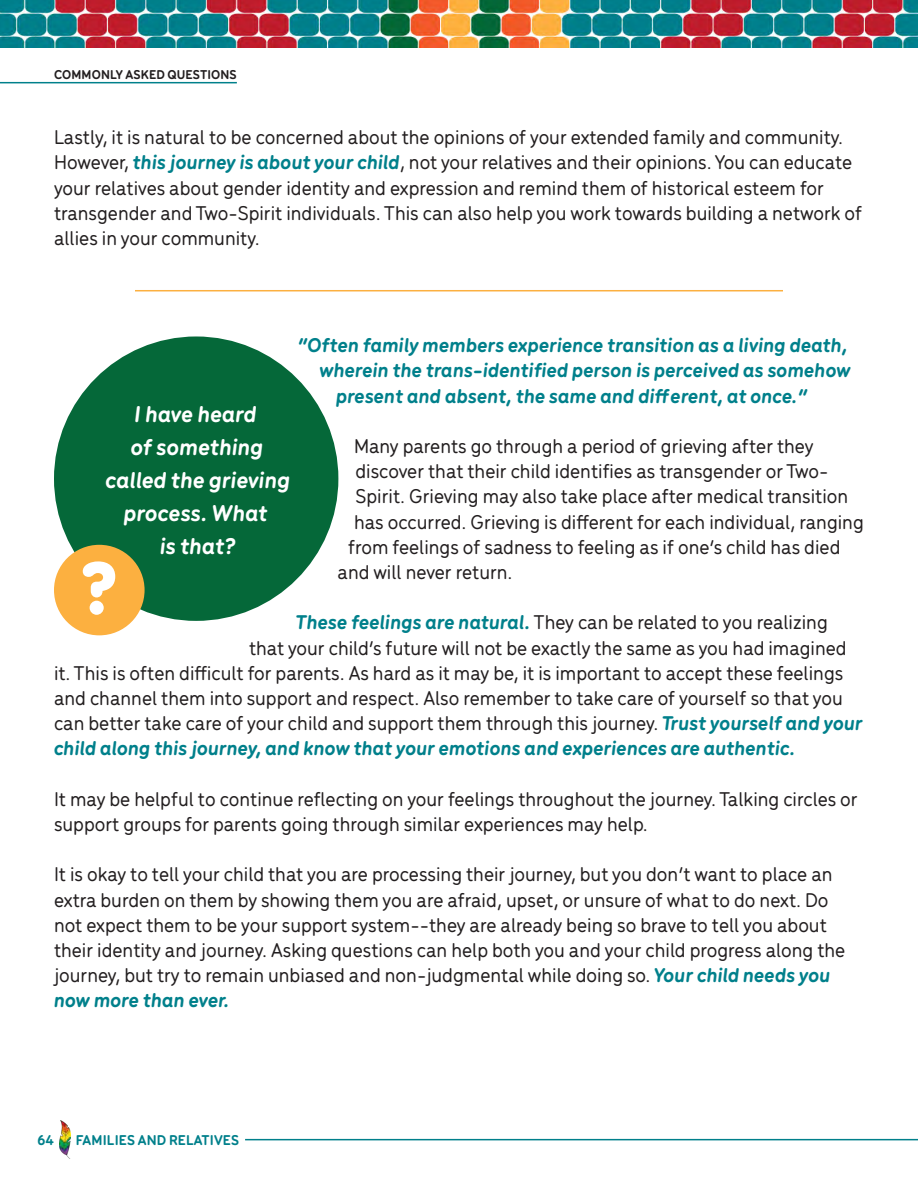
<style>
.page{position:relative;width:918px;height:1188px;background:#fff}
.page>*{position:absolute;margin:0;border:0;box-sizing:border-box;transform-origin:0 0}
.t1{font:900 78.45px "Menco";color:#fff}
.t2{font:italic 700 24px "Menco";color:#fff}
.t3{font:500 21px/25.2px "Menco";color:#231f20}
.t4{font:italic 700 21px "Menco";color:#00808b}
.t5{font:700 15px "Menco";letter-spacing:.01em;color:#00808b}
.t6{font:700 13.5px "Menco";letter-spacing:.01em;color:#231f20}
.s1{font-weight:700;font-style:italic;color:#00808b}
</style>
<div class="page">
<img style="left:0;top:0;width:918px;height:48px">
<hr style="left:0;top:82px;width:237px;height:1px;background:#00808b">
<div style="left:54px;top:336px;width:284px;height:285px;background:#056839;border-radius:50%"></div>
<div style="left:54px;top:545px;width:91px;height:90px;background:#fcb040;border-radius:50%"></div>
<hr style="left:135px;top:290px;width:648px;height:1px;background:#fcb040">
<img style="left:60px;top:1121px;width:10px;height:37px">
<hr style="left:245px;top:1139px;width:673px;height:1px;background:#00808b">
<p class="t6" style="left:54px;top:65px;width:184px">COMMONLY ASKED QUESTIONS</p>
<p class="t3" style="left:54px;top:123px;width:810px">Lastly, it is natural to be concerned about the opinions of your extended family and community.<br>However, <span class="s1">this journey is about your child</span>, not your relatives and their opinions. You can educate your relatives about gender identity and expression and remind them of historical esteem for transgender and Two-Spirit individuals. This can also help you work towards building a network of allies in your community.</p>
<p class="t4" style="left:298px;top:330px;width:551px">“Often family members experience transition as a living death,</p>
<p class="t4" style="left:320px;top:355px;width:533px">wherein the trans-identified person is perceived as somehow</p>
<p class="t4" style="left:336px;top:380px;width:473px">present and absent, the same and different, at once.”</p>
<p class="t3" style="left:354px;top:432px;width:461px">Many parents go through a period of grieving after they</p>
<p class="t3" style="left:355px;top:457px;width:474px">discover that their child identifies as transgender or Two-</p>
<p class="t3" style="left:355px;top:483px;width:494px">Spirit. Grieving may also take place after medical transition</p>
<p class="t3" style="left:354px;top:508px;width:511px">has occurred. Grieving is different for each individual, ranging</p>
<p class="t3" style="left:348px;top:533px;width:494px">from feelings of sadness to feeling as if one’s child has died</p>
<p class="t3" style="left:338px;top:558px;width:177px">and will never return.</p>
<p class="t3" style="left:296px;top:609px;width:534px"><span class="s1">These feelings are natural.</span> They can be related to you realizing</p>
<p class="t3" style="left:249px;top:634px;width:599px">that your child’s future will not be exactly the same as you had imagined</p>
<p class="t3" style="left:54px;top:659px;width:791px">it. This is often difficult for parents. As hard as it may be, it is important to accept these feelings</p>
<p class="t3" style="left:54px;top:684px;width:790px">and channel them into support and respect. Also remember to take care of yourself so that you</p>
<p class="t3" style="left:54px;top:709px;width:810px">can better take care of your child and support them through this journey. <span class="s1">Trust yourself and your</span></p>
<p class="t4" style="left:54px;top:733px;width:743px">child along this journey, and know that your emotions and experiences are authentic.</p>
<p class="t3" style="left:54px;top:785px;width:805px">It may be helpful to continue reflecting on your feelings throughout the journey. Talking circles or support groups for parents going through similar experiences may help.</p>
<p class="t3" style="left:54px;top:861px;width:793px">It is okay to tell your child that you are processing their journey, but you don’t want to place an extra burden on them by showing them you are afraid, upset, or unsure of what to do next. Do not expect them to be your support system--they are already being so brave to tell you about their identity and journey. Asking questions can help both you and your child progress along the journey, but try to remain unbiased and non-judgmental while doing so. <span class="s1">Your child needs you now more than ever.</span></p>
<p class="t2" style="left:135px;top:396px;width:124px">I have heard</p>
<p class="t2" style="left:131px;top:429px;width:134px">of something</p>
<p class="t2" style="left:106px;top:462px;width:186px">called the grieving</p>
<p class="t2" style="left:124px;top:495px;width:145px">process. What</p>
<p class="t2" style="left:160px;top:528px;width:77px">is that?</p>
<p class="t1" style="left:81px;top:529px;width:38px">?</p>
<p class="t5" style="left:37px;top:1129px;width:18px">64</p>
<p class="t5" style="left:76px;top:1129px;width:165px">FAMILIES AND RELATIVES</p>
</div>
